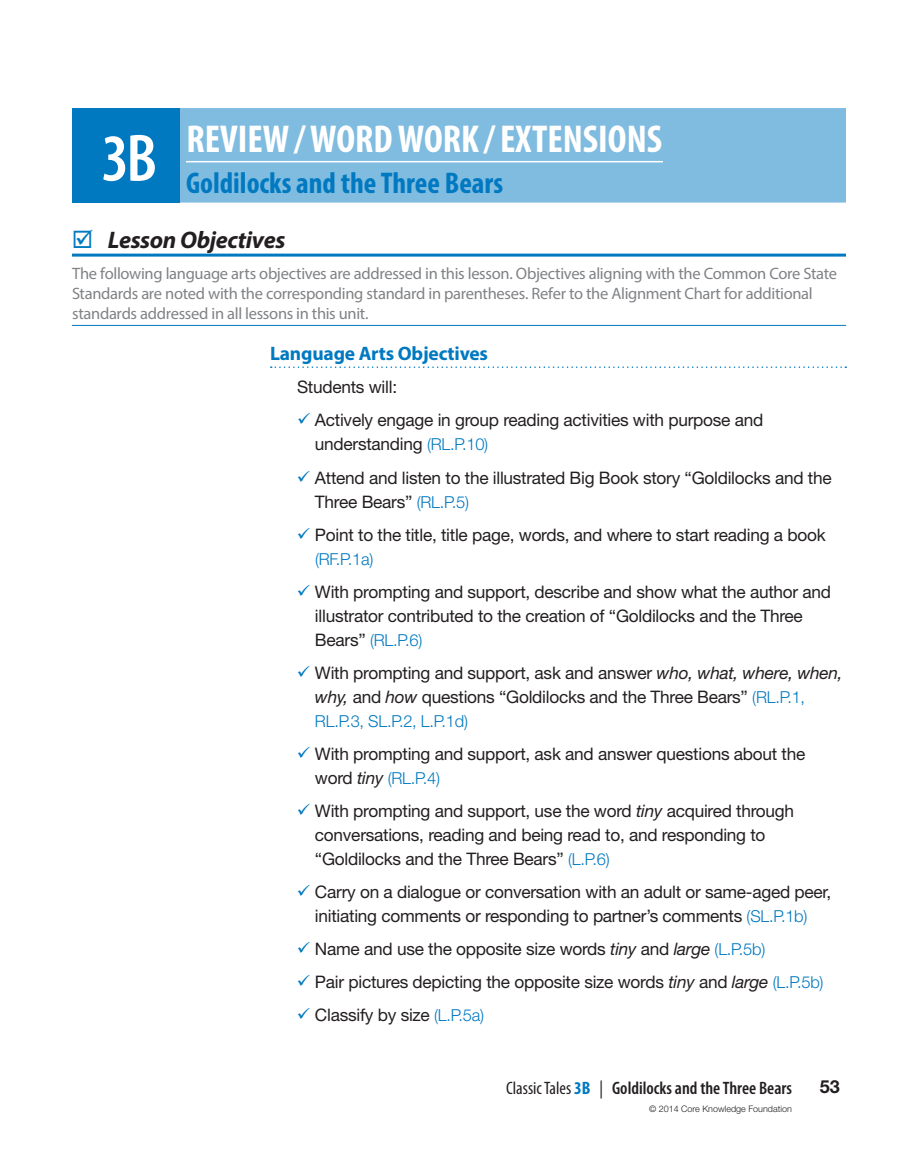
<style>
.page{position:relative;width:918px;height:1175px;background:#fff}
.page>*{position:absolute;margin:0;border:0;box-sizing:border-box;transform-origin:0 0}
.t1{font:700 condensed 39px "Myriad Pro";color:#fff}
.t2{font:700 condensed 30px "Myriad Pro";color:#0079c1}
.t3{font:italic 700 24px "Myriad Pro";letter-spacing:-.015em;color:#231f20}
.t4{font:700 19.5px "Myriad Pro";letter-spacing:-.01em;color:#0079c1}
.t5{font:600 condensed 18px "Myriad Pro";color:#231f20}
.t6{font:700 18px "Helvetica Neue LT Std";color:#231f20}
.t7{font:17.25px/33px "Helvetica Neue LT Std";letter-spacing:-.015em;color:#231f20}
.t8{font:16.5px/19.8px "Myriad Pro";letter-spacing:-.02em;color:#808285}
.t9{font:300 16.5px "Helvetica Neue LT Std";letter-spacing:-.015em;color:#0079c1}
.t10{font:300 9px "Helvetica Neue LT Std";color:#231f20}
.s1{font-weight:600;font-size:67.5px}
.s2{font-weight:300;font-size:16.5px;color:#0079c1}
.s3{font-weight:400;font-size:17.25px;color:#231f20}
.s4{font-style:italic}
.s5{font-weight:400;font-style:italic;font-size:17.25px;color:#231f20}
.s6{font-weight:400}
.s7{font-weight:700;color:#0079c1}
</style>
<div class="page">
<hr style="left:72px;top:254px;width:774px;height:2px;background:#0079c1">
<hr style="left:72px;top:325px;width:774px;height:1px;background:#0079c1">
<svg style="left:271px;top:366px;width:575px;height:2px"></svg>
<div style="left:72px;top:108px;width:108px;height:94px;background:#0079c1"></div>
<div style="left:180px;top:108px;width:666px;height:94px;background:#80bce0"></div>
<hr style="left:186px;top:161px;width:477px;height:1px;background:#fff">
<h1 class="t1" style="left:102px;top:115px;width:562px"><span class="s1">3B</span> REVIEW / WORD WORK / EXTENSIONS</h1>
<h2 class="t2" style="left:186px;top:164px;width:319px">Goldilocks and the Three Bears</h2>
<h3 class="t3" style="left:108px;top:224px;width:179px">Lesson Objectives</h3>
<p class="t8" style="left:72px;top:264px;width:767px">The following language arts objectives are addressed in this lesson. Objectives aligning with the Common Core State<br>Standards are noted with the corresponding standard in parentheses. Refer to the Alignment Chart for additional standards addressed in all lessons in this unit.</p>
<p class="t4" style="left:270px;top:341px;width:220px">Language Arts Objectives</p>
<p class="t7" style="left:315px;top:370px;width:450px;text-indent:-18px">Students will:<br>Actively engage in group reading activities with purpose and</p>
<p class="t7" style="left:315px;top:427px;width:518px">understanding <span class="s2">(RL.P.10)<br></span>Attend and listen to the illustrated Big Book story “Goldilocks and the</p>
<p class="t7" style="left:315px;top:484px;width:512px">Three Bears” <span class="s2">(RL.P.5)<br></span>Point to the title, title page, words, and where to start reading a book</p>
<p class="t9" style="left:315px;top:548px;width:60px">(RF.P.1a)</p>
<p class="t7" style="left:315px;top:579px;width:518px;line-height:24px">With prompting and support, describe and show what the author and illustrator contributed to the creation of “Goldilocks and the Three</p>
<p class="t9" style="left:315px;top:629px;width:109px"><span class="s3">Bears”</span> (RL.P.6)</p>
<p class="t7" style="left:315px;top:660px;width:529px;line-height:24px">With prompting and support, ask and answer <span class="s4">who, what, where, when, why,</span> and <span class="s4">how</span> questions “Goldilocks and the Three Bears” <span class="s2">(RL.P.1,</span></p>
<p class="t9" style="left:315px;top:710px;width:154px">RL.P.3, SL.P.2, L.P.1d)</p>
<p class="t7" style="left:315px;top:736px;width:492px">With prompting and support, ask and answer questions about the</p>
<p class="t9" style="left:315px;top:767px;width:127px"><span class="s3">word</span> <span class="s5">tiny</span> (RL.P.4)</p>
<p class="t7" style="left:315px;top:798px;width:481px;line-height:24px">With prompting and support, use the word <span class="s4">tiny</span> acquired through conversations, reading and being read to, and responding to “Goldilocks and the Three Bears” <span class="s2">(L.P.6)</span></p>
<p class="t7" style="left:315px;top:879px;width:518px;line-height:24px">Carry on a dialogue or conversation with an adult or same-aged peer, initiating comments or responding to partner’s comments <span class="s2">(SL.P.1b)</span></p>
<p class="t7" style="left:315px;top:931px;width:510px">Name and use the opposite size words <span class="s4">tiny</span> and <span class="s4">large</span> <span class="s2">(L.P.5b)<br></span>Pair pictures depicting the opposite size words <span class="s4">tiny</span> and <span class="s4">large</span> <span class="s2">(L.P.5b)<br></span>Classify by size <span class="s2">(L.P.5a)</span></p>
<p class="t5" style="left:506px;top:1076px;width:287px"><span class="s6">Classic Tales</span> <span class="s7">3B</span> <span class="s6">|</span> Goldilocks and the Three Bears</p>
<p class="t6" style="left:820px;top:1075px;width:22px">53</p>
<p class="t10" style="left:649px;top:1103px;width:144px">© 2014 Core Knowledge Foundation</p>
</div>
